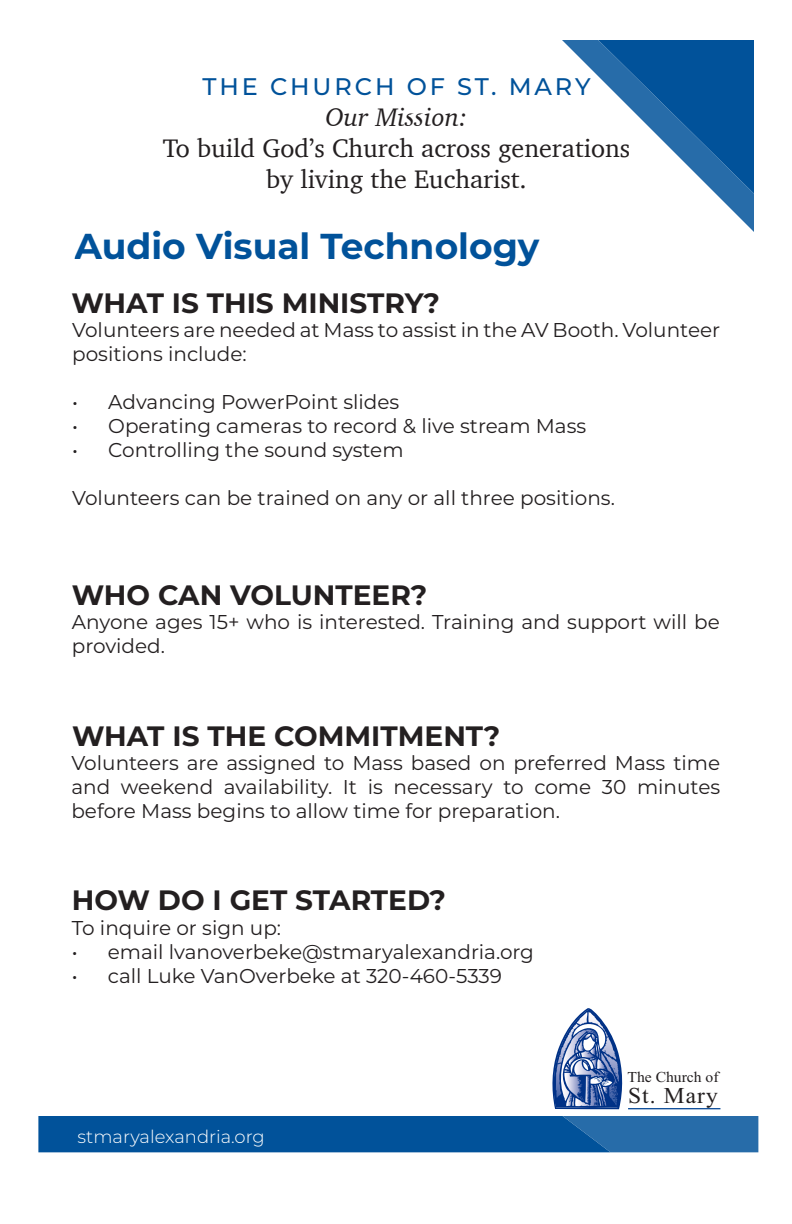
<style>
.page{position:relative;width:792px;height:1224px;background:#fff}
.page>*{position:absolute;margin:0;border:0;box-sizing:border-box;transform-origin:0 0}
.t1{font:700 36px "Montserrat";color:#01529a}
.t2{font:700 28px "Montserrat";color:#231f20}
.t3{font:26px/31.2px "Charter";color:#231f20;text-align:center}
.t4{font:italic 26px "Charter";color:#231f20}
.t5{font:500 24px "Montserrat";letter-spacing:.12em;color:#01529a}
.t6{font:22.6px "Times New Roman";letter-spacing:.045em;color:#231f20;scale:1.04 1}
.t7{font:20px/24px "Montserrat";color:#231f20}
.t8{font:300 18px "Montserrat";color:#fff}
.t9{font:15px "Times New Roman";color:#231f20;scale:1.04 1}
</style>
<div class="page">
<svg style="left:562px;top:40px;width:192px;height:192px"></svg>
<svg style="left:552px;top:1008px;width:71px;height:101px"></svg>
<hr style="left:628px;top:1108px;width:92px;height:1px;background:#004393">
<svg style="left:38px;top:1116px;width:720px;height:36px;background:#0a589d"></svg>
<p class="t5" style="left:202px;top:70px;width:390px">THE CHURCH OF ST. MARY</p>
<p class="t4" style="left:325px;top:95px;width:144px">Our Mission:</p>
<p class="t3" style="left:163px;top:132px;width:469px">To build God’s Church across generations by living the Eucharist.</p>
<p class="t1" style="left:75px;top:221px;width:466px">Audio Visual Technology</p>
<p class="t2" style="left:71px;top:283px;width:370px">WHAT IS THIS MINISTRY?</p>
<p class="t7" style="left:72px;top:318px;width:649px">Volunteers are needed at Mass to assist in the AV Booth. Volunteer positions include:</p>
<p class="t7" style="left:72px;top:390px;width:329px">• Advancing PowerPoint slides</p>
<p class="t7" style="left:72px;top:414px;width:516px">• Operating cameras to record &amp; live stream Mass</p>
<p class="t7" style="left:72px;top:438px;width:333px">• Controlling the sound system</p>
<p class="t7" style="left:72px;top:486px;width:544px">Volunteers can be trained on any or all three positions.</p>
<p class="t2" style="left:72px;top:575px;width:357px">WHO CAN VOLUNTEER?</p>
<p class="t7" style="left:72px;top:609px;width:649px">Anyone ages 15+ who is interested. Training and support will be provided.</p>
<p class="t2" style="left:72px;top:716px;width:430px">WHAT IS THE COMMITMENT?</p>
<p class="t7" style="left:71px;top:751px;width:650px;text-align:justify">Volunteers are assigned to Mass based on preferred Mass time and weekend availability. It is necessary to come 30 minutes before Mass begins to allow time for preparation.</p>
<p class="t2" style="left:72px;top:880px;width:376px">HOW DO I GET STARTED?</p>
<p class="t7" style="left:72px;top:915px;width:211px">To inquire or sign up:</p>
<p class="t7" style="left:72px;top:939px;width:464px">• email lvanoverbeke@stmaryalexandria.org</p>
<p class="t7" style="left:72px;top:963px;width:432px">• call Luke VanOverbeke at 320-460-5339</p>
<p class="t8" style="left:78px;top:1124px;width:189px">stmaryalexandria.org</p>
<p class="t9" style="left:627px;top:1067px;width:89px">The Church of</p>
<p class="t6" style="left:628px;top:1080px;width:88px">St. Mary</p>
</div>
